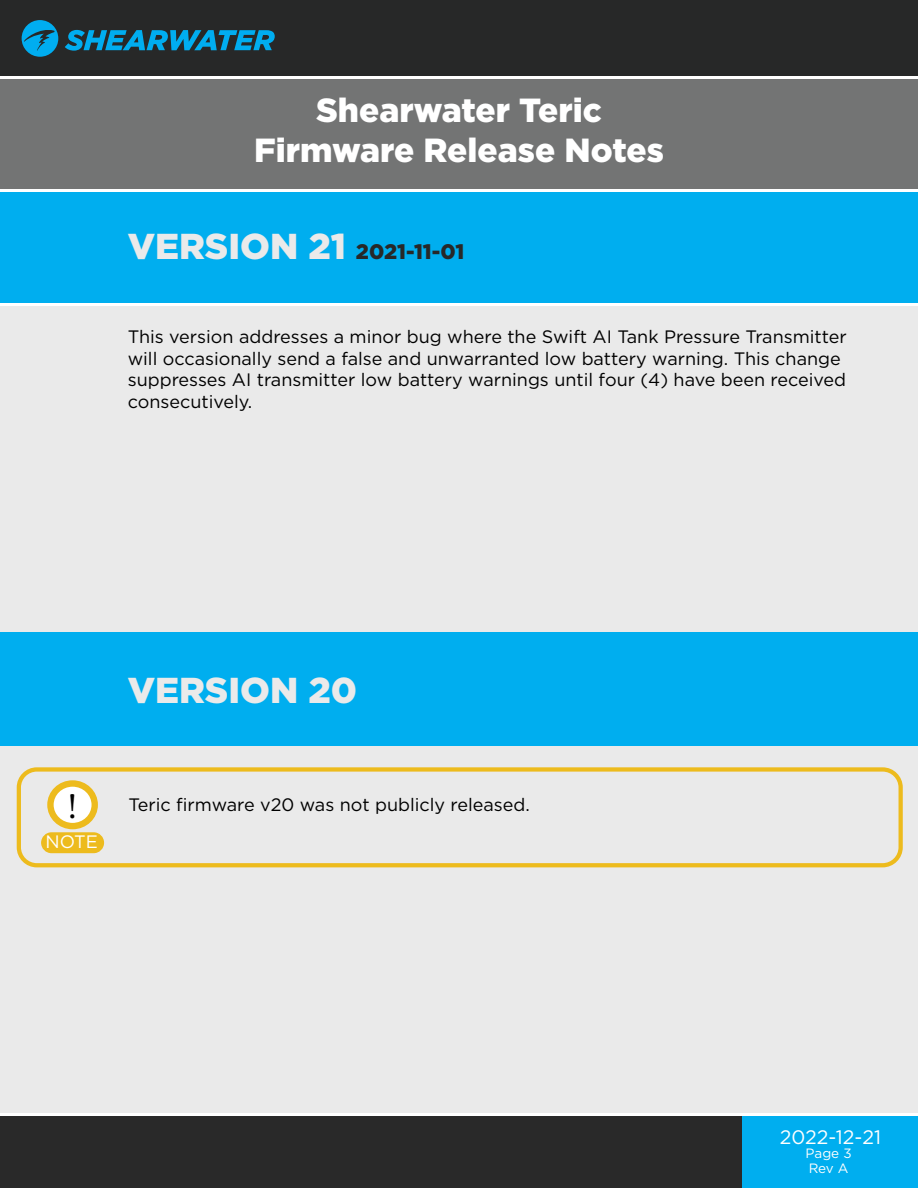
<style>
.page{position:relative;width:918px;height:1188px;background:#fff}
.page>*{position:absolute;margin:0;border:0;box-sizing:border-box;transform-origin:0 0}
.t1{font:900 36px "Gotham HTF";color:#eaeaea}
.t2{font:36px "Minion Pro";color:#000}
.t3{font:900 33.45px/40.2px "Gotham HTF";color:#fff;text-align:center}
.t4{font:900 21px "Gotham HTF";color:#272828}
.t5{font:19.5px "Gotham HTF";color:#fff}
.t6{font:18px/21.6px "Gotham HTF";color:#000}
.t7{font:18px "Gotham HTF";color:#fff}
.t8{font:13.5px "Gotham HTF";letter-spacing:-.01em;color:#fff}
.s1{font-size:36px;color:#eaeaea}
</style>
<div class="page">
<div style="left:0;top:0;width:918px;height:77px;background:#272828"></div>
<div style="left:0;top:1114px;width:918px;height:74px;background:#292929"></div>
<div style="left:0;top:305px;width:918px;height:809px;background:#eaeaea"></div>
<svg style="left:65px;top:30px;width:210px;height:21px"></svg>
<svg style="left:22px;top:20px;width:36px;height:37px"></svg>
<div style="left:0;top:191px;width:918px;height:114px;background:#00aeef"></div>
<div style="left:0;top:77px;width:918px;height:114px;background:#737474"></div>
<div style="left:742px;top:1114px;width:176px;height:74px;background:#00aeef"></div>
<hr style="left:0;top:76px;width:918px;height:3px;background:#fff">
<hr style="left:0;top:189px;width:918px;height:3px;background:#fff">
<hr style="left:0;top:303px;width:918px;height:3px;background:#fff">
<hr style="left:0;top:1113px;width:918px;height:3px;background:#fff">
<div style="left:0;top:632px;width:918px;height:114px;background:#00aeef"></div>
<div style="left:17px;top:767px;width:886px;height:100px;border:4px solid #edbb1d;border-radius:18px"></div>
<div style="left:42px;top:833px;width:61px;height:19px;background:#edbb1d;border-radius:10px"></div>
<div style="left:41px;top:832px;width:63px;height:21px;border:2px solid #edbb1d;border-radius:10px"></div>
<svg style="left:50px;top:784px;width:45px;height:42px"></svg>
<div style="left:47px;top:780px;width:51px;height:49px;border:6px solid #edbb1d;border-radius:50%"></div>
<h2 class="t3" style="left:254px;top:89px;width:411px">Shearwater Teric<br>Firmware Release Notes</h2>
<p class="t4" style="left:128px;top:240px;width:338px"><span class="s1">VERSION 21</span> 2021-11-01</p>
<p class="t6" style="left:128px;top:326px;width:721px">This version addresses a minor bug where the Swift AI Tank Pressure Transmitter will occasionally send a false and unwarranted low battery warning. This change suppresses AI transmitter low battery warnings until four (4) have been received consecutively.</p>
<h1 class="t1" style="left:128px;top:670px;width:231px">VERSION 20</h1>
<h1 class="t2" style="left:68px;top:782px;width:11px">!</h1>
<p class="t7" style="left:46px;top:832px;width:54px">NOTE</p>
<p class="t6" style="left:128px;top:794px;width:403px">Teric firmware v20 was not publicly released.</p>
<p class="t5" style="left:780px;top:1126px;width:103px">2022-12-21</p>
<p class="t8" style="left:809px;top:1160px;width:41px">Rev A</p>
<p class="t8" style="left:806px;top:1146px;width:47px">Page 3</p>
</div>
